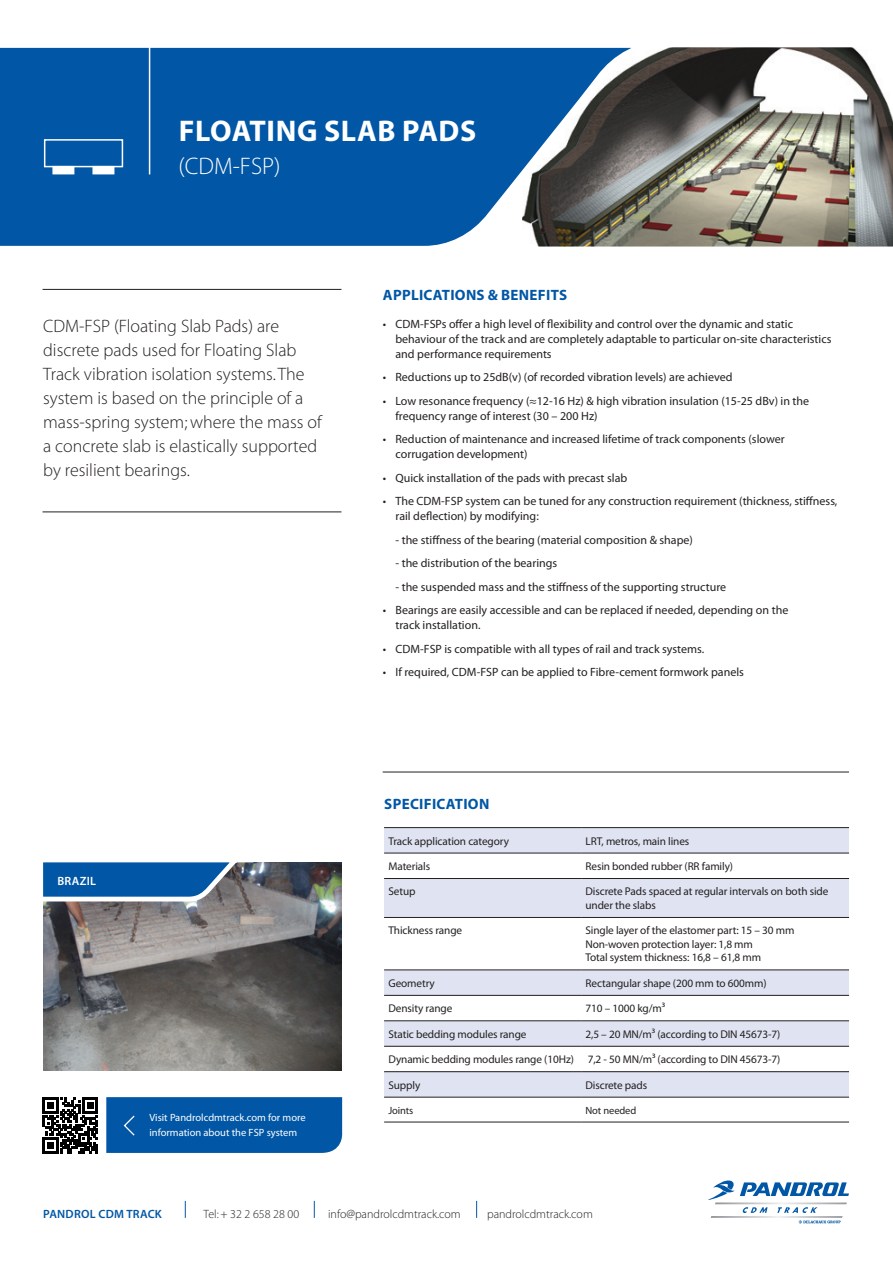
<style>
.page{position:relative;width:893px;height:1263px;background:#fff}
.page>*{position:absolute;margin:0;border:0;box-sizing:border-box;transform-origin:0 0}
.COVER_TITLE{font:700 30px "Myriad Pro";letter-spacing:.02em;color:#fff}
.COVER_TITLE-2{font:24px "Myriad Light Norm";color:#fff}
.PRODUCT_INTRO{font:18px/24px "Myriad Light Norm";color:#231f20}
.INSTRUCTIONS_TITLES{font:700 15px "Myriad Pro";letter-spacing:.02em;color:#0157a5}
.PRODUCT_INTRO-2{font:12px/15px "Myriad Pro";color:#231f20}
.INSTRUCTIONS_TITLES-2{font:12px "Myriad Light Norm";color:#231f20}
.INSTRUCTIONS_TITLES-3{font:600 12px "Myriad Pro";letter-spacing:.02em;color:#0157a5}
.INSTRUCTIONS_TITLES-4{font:600 12px "Myriad Pro";letter-spacing:.02em;color:#fff}
.PRODUCT_INTRO-3{font:11.25px/13.5px "Myriad Pro";letter-spacing:-.01em;color:#231f20}
.PRODUCT_INTRO-4{font:10.5px/15px "Myriad Pro";color:#fff}
.PRODUCT_INTRO-5{font:10.5px "Myriad Pro";letter-spacing:-.01em;color:#231f20}
</style>
<div class="page">
<img style="left:43px;top:862px;width:298px;height:208px">
<svg style="left:43px;top:862px;width:213px;height:42px;background:#3870a4"></svg>
<img style="left:674px;top:47px;width:219px;height:200px">
<svg style="left:0;top:47px;width:674px;height:200px;background:#1b5f9b"></svg>
<hr style="left:149px;top:46px;width:1px;height:128px;background:#fff">
<svg style="left:708px;top:1180px;width:141px;height:43px"></svg>
<svg style="left:185px;top:1201px;width:1px;height:17px"></svg>
<svg style="left:314px;top:1201px;width:1px;height:17px"></svg>
<svg style="left:476px;top:1201px;width:1px;height:17px"></svg>
<svg style="left:42px;top:1097px;width:56px;height:57px"></svg>
<svg style="left:43px;top:1098px;width:55px;height:55px"></svg>
<div style="left:106px;top:1097px;width:237px;height:56px;background:#0157a5"></div>
<hr style="left:383px;top:772px;width:466px;height:1px;background:#231f20">
<div style="left:384px;top:828px;width:197px;height:25px;background:#e0e4f2"></div>
<div style="left:581px;top:828px;width:268px;height:25px;background:#e0e4f2"></div>
<svg style="left:384px;top:969px;width:465px;height:153px"></svg>
<div style="left:384px;top:878px;width:197px;height:39px;background:#e0e4f2"></div>
<div style="left:581px;top:878px;width:268px;height:39px;background:#e0e4f2"></div>
<div style="left:384px;top:970px;width:197px;height:25px;background:#e0e4f2"></div>
<div style="left:581px;top:970px;width:268px;height:25px;background:#e0e4f2"></div>
<div style="left:384px;top:1021px;width:197px;height:25px;background:#e0e4f2"></div>
<div style="left:581px;top:1021px;width:268px;height:25px;background:#e0e4f2"></div>
<div style="left:384px;top:1072px;width:197px;height:25px;background:#e0e4f2"></div>
<div style="left:581px;top:1072px;width:268px;height:25px;background:#e0e4f2"></div>
<hr style="left:384px;top:853px;width:197px;height:1px;background:#231f20">
<hr style="left:581px;top:853px;width:268px;height:1px;background:#231f20">
<hr style="left:384px;top:878px;width:197px;height:1px;background:#231f20">
<hr style="left:581px;top:878px;width:268px;height:1px;background:#231f20">
<hr style="left:384px;top:917px;width:197px;height:1px;background:#231f20">
<hr style="left:581px;top:917px;width:268px;height:1px;background:#231f20">
<hr style="left:384px;top:970px;width:197px;height:1px;background:#231f20">
<hr style="left:581px;top:970px;width:268px;height:1px;background:#231f20">
<hr style="left:384px;top:995px;width:197px;height:1px;background:#231f20">
<hr style="left:581px;top:995px;width:268px;height:1px;background:#231f20">
<hr style="left:384px;top:1020px;width:197px;height:1px;background:#231f20">
<hr style="left:581px;top:1020px;width:268px;height:1px;background:#231f20">
<hr style="left:384px;top:1046px;width:197px;height:1px;background:#231f20">
<hr style="left:581px;top:1046px;width:268px;height:1px;background:#231f20">
<hr style="left:384px;top:1071px;width:197px;height:1px;background:#231f20">
<hr style="left:581px;top:1071px;width:268px;height:1px;background:#231f20">
<hr style="left:384px;top:1097px;width:197px;height:1px;background:#231f20">
<hr style="left:581px;top:1097px;width:268px;height:1px;background:#231f20">
<hr style="left:384px;top:1122px;width:197px;height:1px;background:#231f20">
<hr style="left:581px;top:1122px;width:268px;height:1px;background:#231f20">
<hr style="left:384px;top:827px;width:197px;height:1px;background:#231f20">
<hr style="left:581px;top:827px;width:268px;height:1px;background:#231f20">
<hr style="left:43px;top:512px;width:298px;height:1px;background:#231f20">
<hr style="left:43px;top:289px;width:298px;height:1px;background:#231f20">
<div style="left:44px;top:139px;width:79px;height:28px;border:2px solid #fff"></div>
<div style="left:52px;top:166px;width:22px;height:8px;background:#fff"></div>
<div style="left:92px;top:166px;width:22px;height:8px;background:#fff"></div>
<p class="COVER_TITLE" style="left:179px;top:112px;width:299px">FLOATING SLAB PADS</p>
<p class="COVER_TITLE-2" style="left:179px;top:155px;width:103px">(CDM-FSP)</p>
<p class="PRODUCT_INTRO" style="left:43px;top:315px;width:280px">CDM-FSP (Floating Slab Pads) are discrete pads used for Floating Slab Track vibration isolation systems. The system is based on the principle of a mass-spring system; where the mass of a concrete slab is elastically supported by resilient bearings.</p>
<p class="INSTRUCTIONS_TITLES-4" style="left:57px;top:873px;width:40px">BRAZIL</p>
<p class="PRODUCT_INTRO-4" style="left:150px;top:1110px;width:158px">Visit Pandrolcdmtrack.com for more information about the FSP system</p>
<p class="INSTRUCTIONS_TITLES" style="left:383px;top:286px;width:186px">APPLICATIONS &amp; BENEFITS</p>
<p class="PRODUCT_INTRO-2" style="left:395px;top:316px;width:437px;text-indent:-13px">• CDM-FSPs offer a high level of flexibility and control over the dynamic and static behaviour of the track and are completely adaptable to particular on-site characteristics and performance requirements</p>
<p class="PRODUCT_INTRO-2" style="left:383px;top:369px;width:351px">• Reductions up to 25dB(v) (of recorded vibration levels) are achieved</p>
<p class="PRODUCT_INTRO-2" style="left:395px;top:393px;width:415px;text-indent:-13px">• Low resonance frequency (≈12-16 Hz) &amp; high vibration insulation (15-25 dBv) in the frequency range of interest (30 – 200 Hz)</p>
<p class="PRODUCT_INTRO-2" style="left:395px;top:431px;width:391px;text-indent:-13px">• Reduction of maintenance and increased lifetime of track components (slower corrugation development)</p>
<p class="PRODUCT_INTRO-2" style="left:383px;top:470px;width:246px">• Quick installation of the pads with precast slab</p>
<p class="PRODUCT_INTRO-2" style="left:395px;top:493px;width:443px;text-indent:-13px">• The CDM-FSP system can be tuned for any construction requirement (thickness, stiffness, rail deflection) by modifying:</p>
<p class="PRODUCT_INTRO-2" style="left:395px;top:532px;width:299px">- the stiffness of the bearing (material composition &amp; shape)</p>
<p class="PRODUCT_INTRO-2" style="left:395px;top:555px;width:163px">- the distribution of the bearings</p>
<p class="PRODUCT_INTRO-2" style="left:395px;top:579px;width:332px">- the suspended mass and the stiffness of the supporting structure</p>
<p class="PRODUCT_INTRO-2" style="left:395px;top:602px;width:394px;text-indent:-13px">• Bearings are easily accessible and can be replaced if needed, depending on the track installation.</p>
<p class="PRODUCT_INTRO-2" style="left:383px;top:641px;width:323px">• CDM-FSP is compatible with all types of rail and track systems.</p>
<p class="PRODUCT_INTRO-2" style="left:383px;top:664px;width:363px">• If required, CDM-FSP can be applied to Fibre-cement formwork panels</p>
<p class="INSTRUCTIONS_TITLES" style="left:384px;top:794px;width:107px">SPECIFICATION</p>
<p class="PRODUCT_INTRO-3" style="left:388px;top:834px;width:122px">Track application category</p>
<p class="PRODUCT_INTRO-3" style="left:585px;top:834px;width:105px">LRT, metros, main lines</p>
<p class="PRODUCT_INTRO-3" style="left:388px;top:859px;width:43px">Materials</p>
<p class="PRODUCT_INTRO-3" style="left:585px;top:859px;width:149px">Resin bonded rubber (RR family)</p>
<p class="PRODUCT_INTRO-3" style="left:388px;top:885px;width:29px">Setup</p>
<p class="PRODUCT_INTRO-3" style="left:585px;top:885px;width:244px">Discrete Pads spaced at regular intervals on both side under the slabs</p>
<p class="PRODUCT_INTRO-3" style="left:388px;top:924px;width:75px">Thickness range</p>
<p class="PRODUCT_INTRO-3" style="left:585px;top:924px;width:210px">Single layer of the elastomer part: 15 – 30 mm</p>
<p class="PRODUCT_INTRO-3" style="left:585px;top:937px;width:169px">Non-woven protection layer: 1,8 mm</p>
<p class="PRODUCT_INTRO-3" style="left:585px;top:951px;width:177px">Total system thickness: 16,8 – 61,8 mm</p>
<p class="PRODUCT_INTRO-3" style="left:388px;top:976px;width:48px">Geometry</p>
<p class="PRODUCT_INTRO-3" style="left:585px;top:976px;width:183px">Rectangular shape (200 mm to 600mm)</p>
<p class="PRODUCT_INTRO-3" style="left:388px;top:1001px;width:65px">Density range</p>
<p class="PRODUCT_INTRO-3" style="left:585px;top:1001px;width:81px">710 – 1000 kg/m³</p>
<p class="PRODUCT_INTRO-3" style="left:388px;top:1027px;width:140px">Static bedding modules range</p>
<p class="PRODUCT_INTRO-3" style="left:585px;top:1027px;width:196px">2,5 – 20 MN/m³ (according to DIN 45673-7)</p>
<p class="PRODUCT_INTRO-3" style="left:388px;top:1052px;width:187px">Dynamic bedding modules range (10Hz)</p>
<p class="PRODUCT_INTRO-3" style="left:588px;top:1052px;width:194px">7,2 - 50 MN/m³ (according to DIN 45673-7)</p>
<p class="PRODUCT_INTRO-3" style="left:388px;top:1078px;width:33px">Supply</p>
<p class="PRODUCT_INTRO-3" style="left:585px;top:1078px;width:63px">Discrete pads</p>
<p class="PRODUCT_INTRO-5" style="left:388px;top:1103px;width:27px">Joints</p>
<p class="PRODUCT_INTRO-5" style="left:585px;top:1103px;width:52px">Not needed</p>
<p class="INSTRUCTIONS_TITLES-3" style="left:43px;top:1206px;width:120px">PANDROL CDM TRACK</p>
<p class="INSTRUCTIONS_TITLES-2" style="left:203px;top:1208px;width:97px">Tel: + 32 2 658 28 00</p>
<p class="INSTRUCTIONS_TITLES-2" style="left:328px;top:1208px;width:134px">info@pandrolcdmtrack.com</p>
<p class="INSTRUCTIONS_TITLES-2" style="left:487px;top:1208px;width:107px">pandrolcdmtrack.com</p>
</div>
